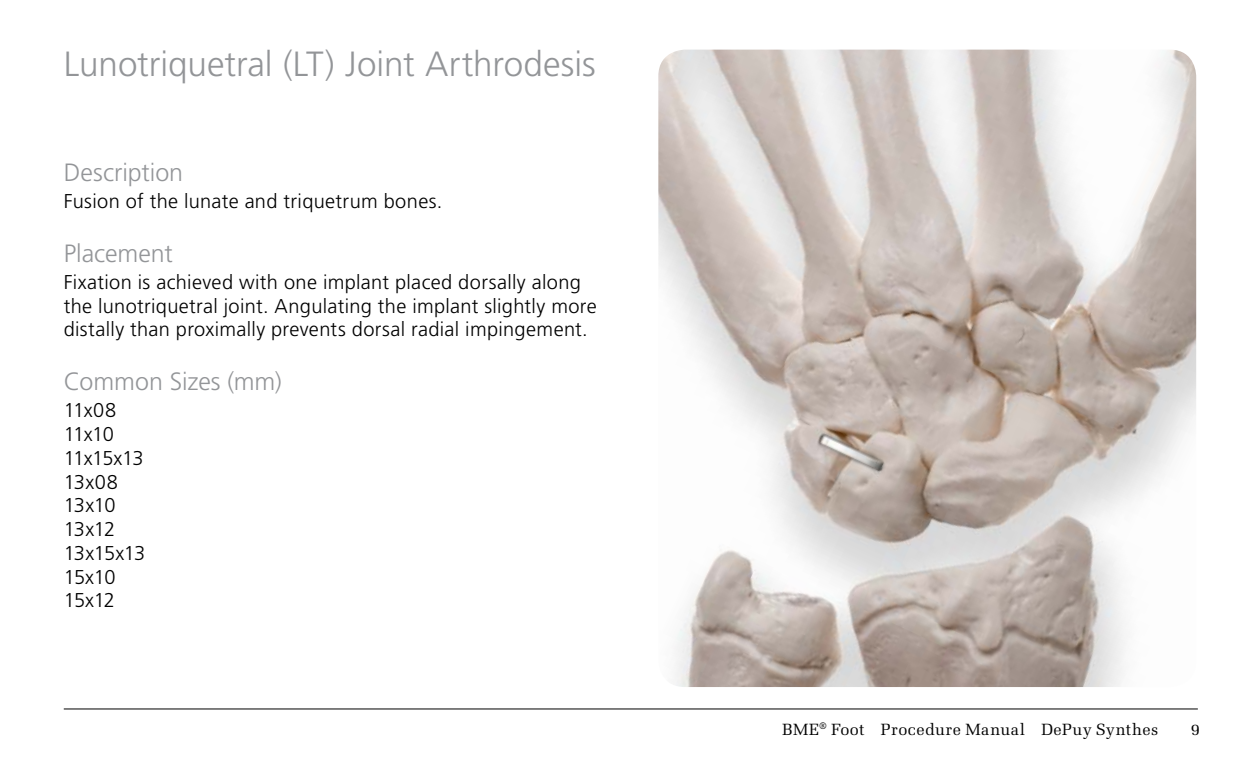
<style>
.page{position:relative;width:1260px;height:765px;background:#fff}
.page>*{position:absolute;margin:0;border:0;box-sizing:border-box;transform-origin:0 0}
.t1{font:300 35px "Frutiger LT Std";color:#939598}
.t2{font:300 25px "Frutiger LT Std";color:#939598}
.t3{font:300 20px/23.8px "Frutiger LT Std";letter-spacing:.015em;color:#000}
.t4{font:300 20px/23.8px "Frutiger LT Std";letter-spacing:-.02em;color:#000}
.t5{font:16.25px "Melior LT Std";letter-spacing:.025em;color:#000}
</style>
<div class="page">
<hr style="left:64px;top:709px;width:1134px;height:1px;background:#000">
<img style="left:658px;top:50px;width:538px;height:637px">
<h1 class="t1" style="left:64px;top:44px;width:533px">Lunotriquetral (LT) Joint Arthrodesis</h1>
<p class="t2" style="left:64px;top:158px;width:121px">Description</p>
<p class="t3" style="left:64px;top:189px;width:380px">Fusion of the lunate and triquetrum bones.</p>
<p class="t2" style="left:64px;top:239px;width:111px">Placement</p>
<p class="t3" style="left:64px;top:270px;width:535px">Fixation is achieved with one implant placed dorsally along the lunotriquetral joint. Angulating the implant slightly more distally than proximally prevents dorsal radial impingement.</p>
<p class="t2" style="left:64px;top:367px;width:219px">Common Sizes (mm)</p>
<p class="t4" style="left:64px;top:399px;width:83px">11x08<br>11x10<br>11x15x13<br>13x08<br>13x10<br>13x12<br>13x15x13<br>15x10<br>15x12</p>
<p class="t5" style="left:782px;top:720px;width:377px">BME<sup>®</sup> Foot Procedure Manual DePuy Synthes</p>
<p class="t5" style="left:1191px;top:720px;width:11px">9</p>
</div>
